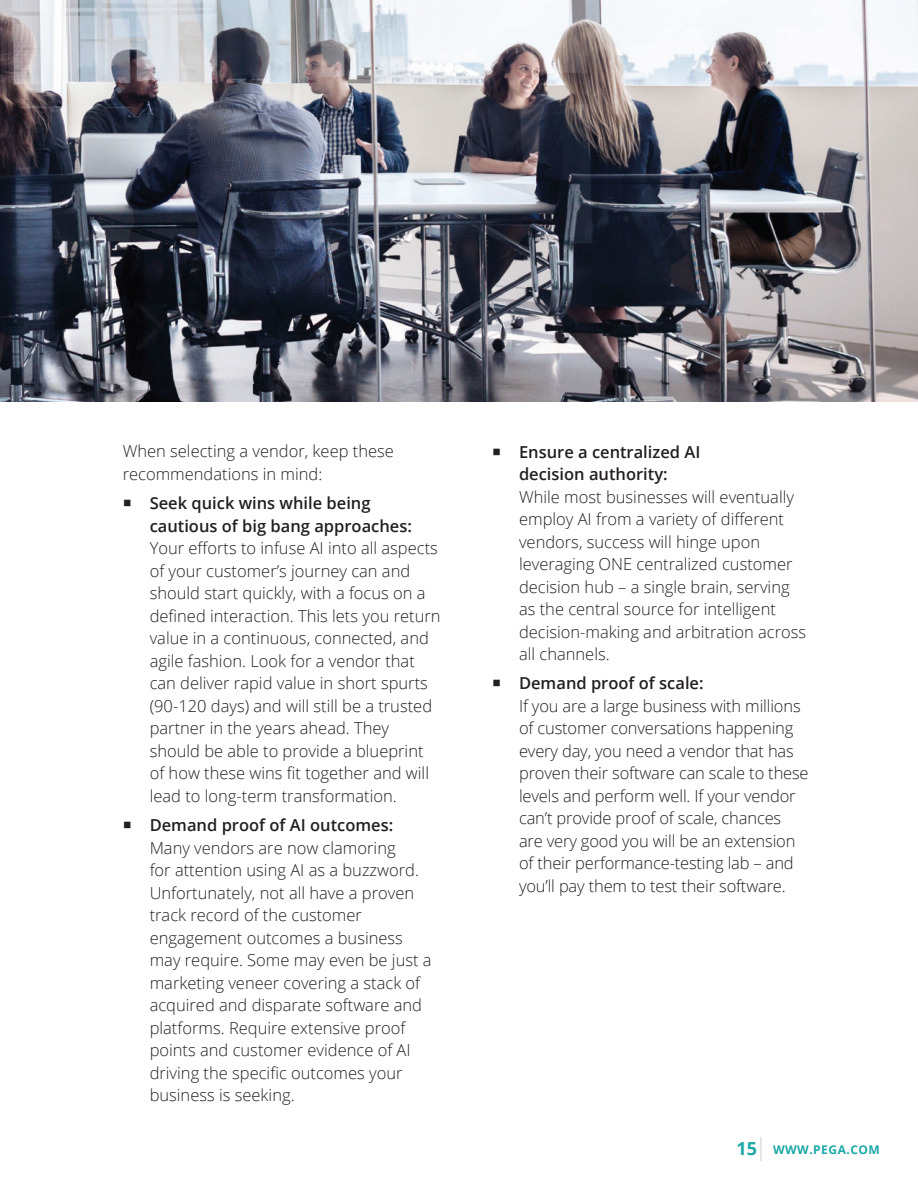
<style>
.page{position:relative;width:918px;height:1188px;background:#fff}
.page>*{position:absolute;margin:0;border:0;box-sizing:border-box;transform-origin:0 0}
.t1{font:300 16.5px/22.5px "Open Sans";color:#231f20}
.t2{font:600 16.5px/22.5px "Open Sans";color:#231f20}
.t3{font:700 12px "Open Sans";letter-spacing:.04em;color:#1da7a7}
.s1{font-size:18px}
</style>
<div class="page">
<svg style="left:761px;top:1137px;width:1px;height:24px"></svg>
<img style="left:0;top:0;width:918px;height:401px">
<p class="t1" style="left:123px;top:440px;width:273px">When selecting a vendor, keep these recommendations in mind:</p>
<p class="t2" style="left:150px;top:492px;width:264px">Seek quick wins while being cautious of big bang approaches:</p>
<p class="t1" style="left:150px;top:537px;width:292px">Your efforts to infuse AI into all aspects of your customer’s journey can and should start quickly, with a focus on a defined interaction. This lets you return value in a continuous, connected, and agile fashion. Look for a vendor that can deliver rapid value in short spurts (90-120 days) and will still be a trusted partner in the years ahead. They should be able to provide a blueprint of how these wins fit together and will lead to long-term transformation.</p>
<p class="t2" style="left:150px;top:813px;width:245px">Demand proof of AI outcomes:</p>
<p class="t1" style="left:150px;top:836px;width:283px">Many vendors are now clamoring<br>for attention using AI as a buzzword.<br>Unfortunately, not all have a proven track record of the customer engagement outcomes a business may require. Some may even be just a marketing veneer covering a stack of acquired and disparate software and platforms. Require extensive proof points and customer evidence of AI driving the specific outcomes your business is seeking.</p>
<p class="t2" style="left:519px;top:440px;width:183px">Ensure a centralized AI decision authority:</p>
<p class="t1" style="left:519px;top:485px;width:289px">While most businesses will eventually employ AI from a variety of different vendors, success will hinge upon leveraging ONE centralized customer decision hub – a single brain, serving as the central source for intelligent decision-making and arbitration across all channels.</p>
<p class="t2" style="left:519px;top:672px;width:186px">Demand proof of scale:</p>
<p class="t1" style="left:519px;top:694px;width:291px">If you are a large business with millions of customer conversations happening every day, you need a vendor that has proven their software can scale to these levels and perform well. If your vendor can’t provide proof of scale, chances are very good you will be an extension of their performance-testing lab – and you’ll pay them to test their software.</p>
<p class="t3" style="left:737px;top:1142px;width:145px"><span class="s1">15</span> WWW.PEGA.COM</p>
</div>
